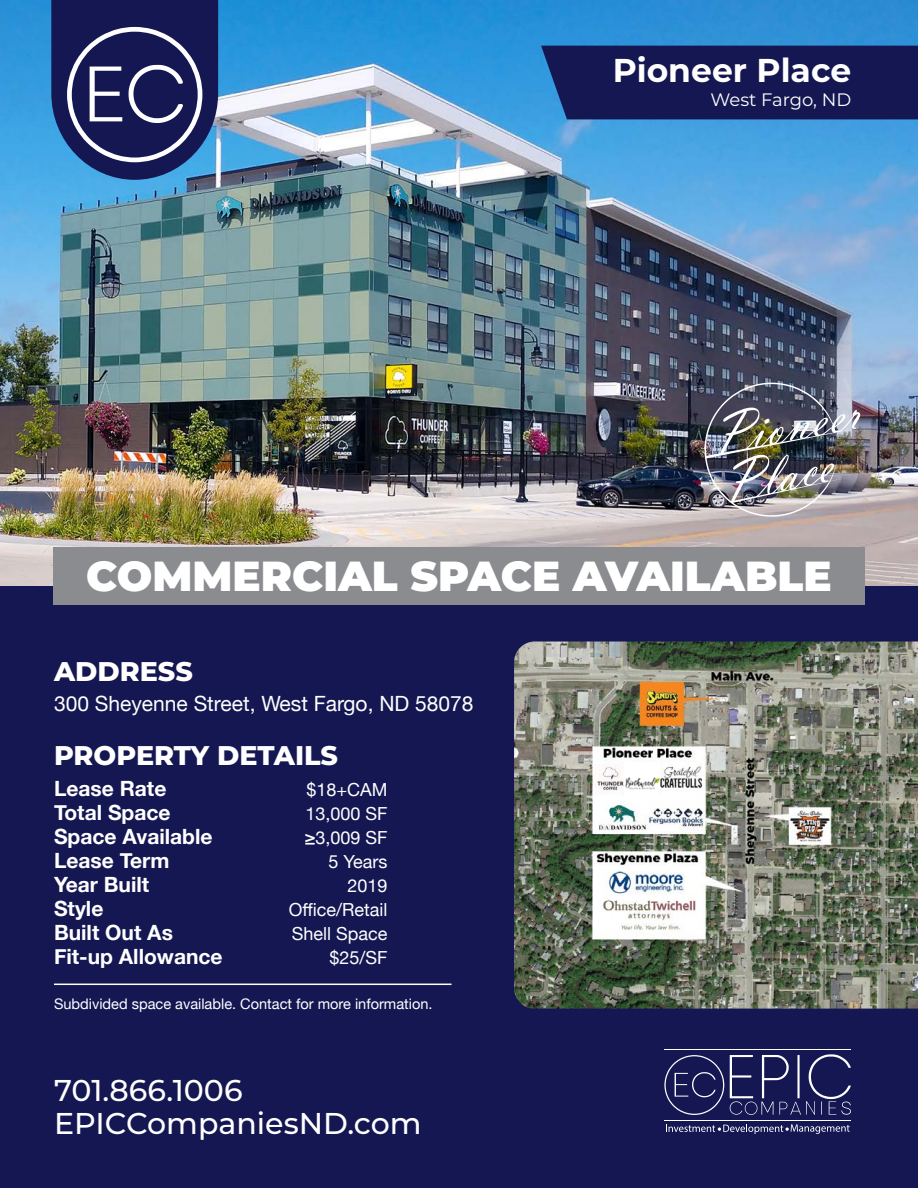
<style>
.page{position:relative;width:918px;height:1188px;background:#fff}
.page>*{position:absolute;margin:0;border:0;box-sizing:border-box;transform-origin:0 0}
.t1{font:900 42px "Montserrat";color:#fff}
.t2{font:700 33px "Montserrat";color:#fff}
.t3{font:500 30px "Montserrat";color:#fff}
.t4{font:800 27px "Montserrat";color:#fff}
.t5{font:700 21px "Helvetica Neue";color:#fff}
.t6{font:21px "Helvetica Neue";color:#fff}
.t7{font:18px "Helvetica Neue";color:#fff}
.t8{font:18px "Montserrat";color:#fff}
.t9{font:14.55px "Helvetica Neue";color:#fff}
.s1{font-weight:500}
</style>
<div class="page">
<div style="left:0;top:585px;width:918px;height:603px;background:#141751"></div>
<img style="left:0;top:0;width:918px;height:585px">
<svg style="left:664px;top:1055px;width:60px;height:60px"></svg>
<hr style="left:664px;top:1049px;width:187px;height:1px;background:#fff">
<hr style="left:664px;top:1120px;width:187px;height:1px;background:#fff">
<svg style="left:730px;top:1054px;width:121px;height:61px"></svg>
<svg style="left:666px;top:1124px;width:184px;height:10px"></svg>
<svg style="left:51px;top:0;width:167px;height:180px"></svg>
<div style="left:541px;top:46px;width:377px;height:73px;background:#141751"></div>
<img style="left:514px;top:642px;width:404px;height:367px">
<div style="left:53px;top:547px;width:812px;height:58px;background:#8a8c8f"></div>
<hr style="left:54px;top:984px;width:398px;height:1px;background:#fff">
<img style="left:705px;top:383px;width:159px;height:134px">
<div style="left:624px;top:762px;width:35px;height:39px;background:#fff"></div>
<img style="left:625px;top:777px;width:34px;height:13px">
<p class="t2" style="left:613px;top:46px;width:240px">Pioneer Place</p>
<p class="t8" style="left:711px;top:87px;width:142px">West Fargo, ND</p>
<p class="t1" style="left:86px;top:544px;width:747px">COMMERCIAL SPACE AVAILABLE</p>
<p class="t4" style="left:54px;top:652px;width:140px">ADDRESS</p>
<p class="t6" style="left:54px;top:689px;width:421px">300 Sheyenne Street, West Fargo, ND 58078</p>
<p class="t4" style="left:54px;top:736px;width:286px">PROPERTY DETAILS</p>
<p class="t5" style="left:54px;top:773px;width:114px">Lease Rate</p>
<p class="t7" style="left:306px;top:777px;width:83px">$18+CAM</p>
<p class="t5" style="left:54px;top:797px;width:118px">Total Space</p>
<p class="t7" style="left:306px;top:801px;width:84px">13,000 SF</p>
<p class="t5" style="left:54px;top:821px;width:160px">Space Available</p>
<p class="t7" style="left:305px;top:825px;width:84px"><span class="s1">≥</span>3,009 SF</p>
<p class="t5" style="left:54px;top:845px;width:117px">Lease Term</p>
<p class="t7" style="left:329px;top:849px;width:61px">5 Years</p>
<p class="t5" style="left:54px;top:869px;width:97px">Year Built</p>
<p class="t7" style="left:348px;top:873px;width:42px">2019</p>
<p class="t5" style="left:54px;top:893px;width:51px">Style</p>
<p class="t7" style="left:289px;top:897px;width:100px">Office/Retail</p>
<p class="t5" style="left:54px;top:917px;width:120px">Built Out As</p>
<p class="t7" style="left:292px;top:921px;width:97px">Shell Space</p>
<p class="t5" style="left:54px;top:941px;width:170px">Fit-up Allowance</p>
<p class="t7" style="left:330px;top:945px;width:60px">$25/SF</p>
<p class="t9" style="left:54px;top:993px;width:380px">Subdivided space available. Contact for more information.</p>
<p class="t3" style="left:54px;top:1069px;width:190px">701.866.1006</p>
<p class="t3" style="left:54px;top:1102px;width:369px">EPICCompaniesND.com</p>
</div>
